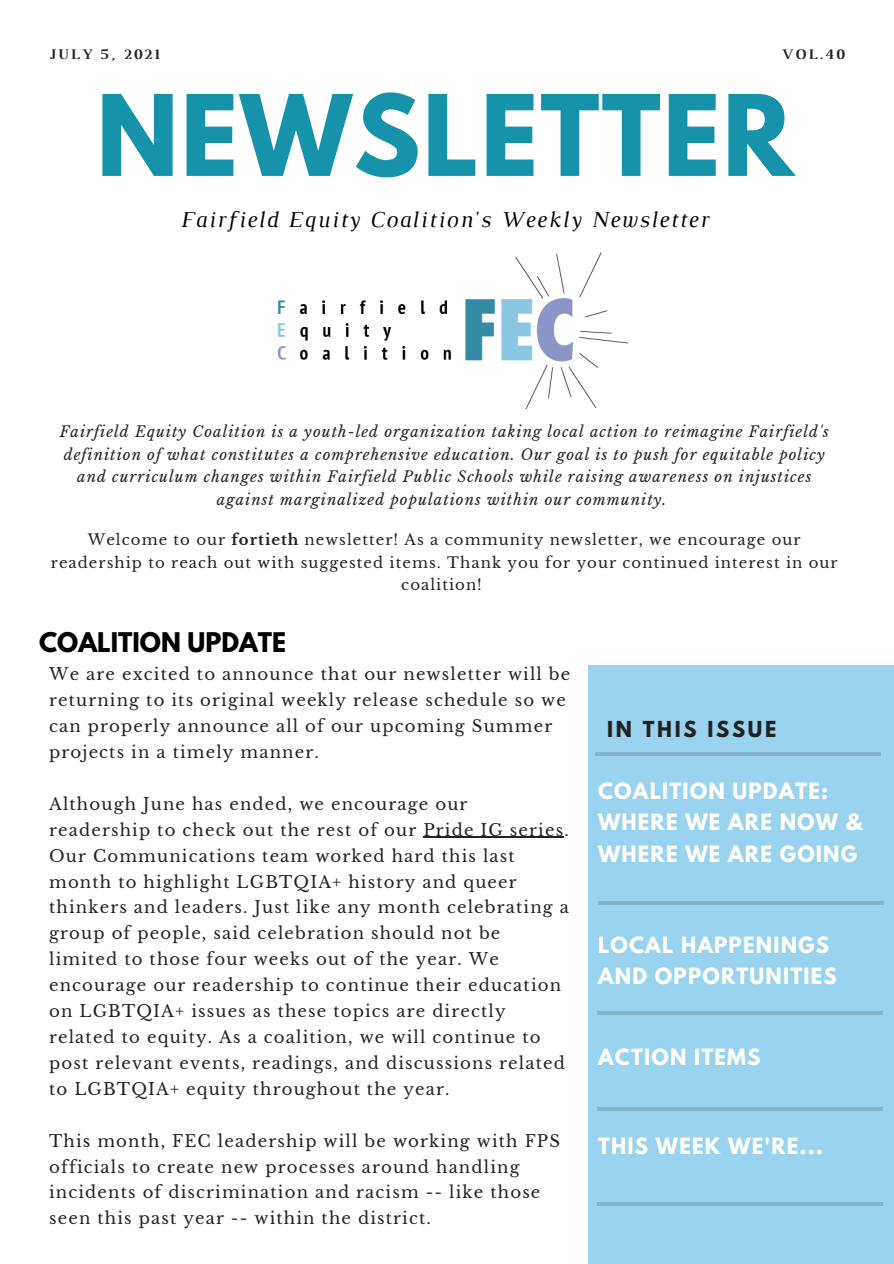
<style>
.page{position:relative;width:894px;height:1264px;background:#fff}
.page>*{position:absolute;margin:0;border:0;box-sizing:border-box;transform-origin:0 0}
.t1{font:700 99.3px "League Spartan";letter-spacing:.02em;color:#1692ab}
.t2{font:700 24px "League Spartan";color:#000}
.t3{font:italic 23.25px "Luthier";letter-spacing:.07em;color:#000}
.t4{font:700 19.8px/31.5px "League Spartan";letter-spacing:.06em;color:#fffff9}
.t5{font:700 19.5px "League Spartan";letter-spacing:.14em;color:#222}
.t6{font:16.5px/26px "Libre Baskerville";letter-spacing:.07em;color:#222}
.t7{font:italic 14.85px/22.5px "Libre Baskerville";letter-spacing:.07em;color:#222;text-align:center}
.t8{font:14.85px/22.5px "Libre Baskerville";letter-spacing:.07em;color:#222;text-align:center}
.t9{font:700 14.85px "Luthier";letter-spacing:.14em;color:#222}
.s1{font-weight:700}
</style>
<div class="page">
<div style="left:588px;top:665px;width:305px;height:598px;background:#99d3ef"></div>
<hr style="left:598px;top:901px;width:285px;height:3px;background:#000">
<hr style="left:597px;top:1011px;width:285px;height:3px;background:#000">
<svg style="left:597px;top:1107px;width:285px;height:3px"></svg>
<hr style="left:597px;top:1202px;width:285px;height:4px;background:#82b4cc">
<hr style="left:595px;top:752px;width:285px;height:4px;background:#82b4cc">
<img style="left:277px;top:252px;width:352px;height:158px">
<hr style="left:423px;top:836px;width:141px;height:2px;background:#222">
<p class="t9" style="left:49px;top:49px;width:111px">JULY 5, 2021</p>
<p class="t9" style="left:781px;top:49px;width:64px">VOL.40</p>
<p class="t1" style="left:96px;top:86px;width:698px">NEWSLETTER</p>
<p class="t3" style="left:180px;top:210px;width:529px">Fairfield Equity Coalition's Weekly Newsletter</p>
<p class="t7" style="left:60px;top:420px;width:770px">Fairfield Equity Coalition is a youth-led organization taking local action to reimagine Fairfield's definition of what constitutes a comprehensive education. Our goal is to push for equitable policy and curriculum changes within Fairfield Public Schools while raising awareness on injustices against marginalized populations within our community.</p>
<p class="t8" style="left:51px;top:528px;width:788px">Welcome to our <span class="s1">fortieth</span> newsletter! As a community newsletter, we encourage our readership to reach out with suggested items. Thank you for your continued interest in our coalition!</p>
<p class="t2" style="left:39px;top:630px;width:248px">COALITION UPDATE</p>
<p class="t6" style="left:49px;top:661px;width:522px">We are excited to announce that our newsletter will be returning to its original weekly release schedule so we can properly announce all of our upcoming Summer projects in a timely manner.</p>
<p class="t6" style="left:49px;top:791px;width:521px">Although June has ended, we encourage our readership to check out the rest of our Pride IG series.<br>Our Communications team worked hard this last month to highlight LGBTQIA+ history and queer thinkers and leaders. Just like any month celebrating a group of people, said celebration should not be limited to those four weeks out of the year. We encourage our readership to continue their education on LGBTQIA+ issues as these topics are directly related to equity. As a coalition, we will continue to post relevant events, readings, and discussions related to LGBTQIA+ equity throughout the year.</p>
<p class="t6" style="left:49px;top:1127px;width:512px">This month, FEC leadership will be working with FPS officials to create new processes around handling incidents of discrimination and racism -- like those seen this past year -- within the district.</p>
<p class="t5" style="left:607px;top:719px;width:171px">IN THIS ISSUE</p>
<p class="t4" style="left:598px;top:777px;width:266px">COALITION UPDATE:<br>WHERE WE ARE NOW &amp;<br>WHERE WE ARE GOING</p>
<p class="t4" style="left:598px;top:931px;width:240px">LOCAL HAPPENINGS<br>AND OPPORTUNITIES</p>
<p class="t4" style="left:598px;top:1043px;width:164px">ACTION ITEMS</p>
<p class="t4" style="left:598px;top:1132px;width:226px">THIS WEEK WE'RE...</p>
</div>
